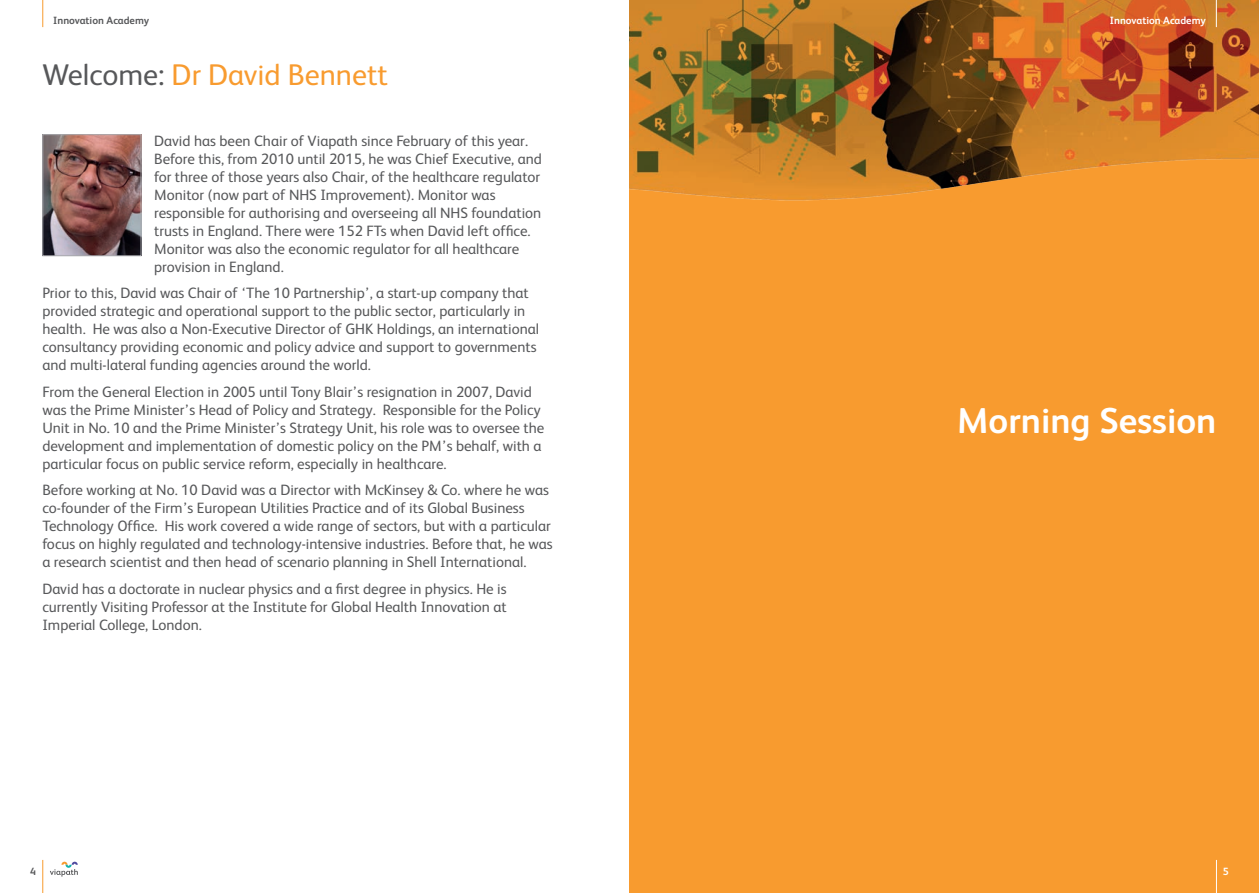
<style>
.page{position:relative;width:1259px;height:893px;background:#fff}
.page>*{position:absolute;margin:0;border:0;box-sizing:border-box;transform-origin:0 0}
.t1{font:700 36px "FS Albert";color:#fff}
.t2{font:30px "FS Albert";color:#f89b2f}
.t3{font:15px/18px "FS Albert";color:#57585a}
.t4{font:700 10.5px "FS Albert";color:#fff}
.t5{font:700 10.5px "FS Albert";color:#57585a}
.s1{color:#57585a}
</style>
<div class="page">
<div style="left:629px;top:0;width:630px;height:893px;background:#f89b2f"></div>
<img style="left:629px;top:0;width:630px;height:201px">
<svg style="left:50px;top:862px;width:28px;height:15px"></svg>
<hr style="left:1216px;top:860px;width:1px;height:33px;background:#fff">
<hr style="left:42px;top:860px;width:1px;height:33px;background:#f89b2f">
<svg style="left:42px;top:0;width:1px;height:27px"></svg>
<svg style="left:1216px;top:0;width:1px;height:27px"></svg>
<img style="left:44px;top:136px;width:95px;height:118px">
<div style="left:42px;top:134px;width:99px;height:122px;border:1px solid #a8a9ad"></div>
<p class="t5" style="left:53px;top:13px;width:97px">Innovation Academy</p>
<p class="t4" style="left:1110px;top:13px;width:97px">Innovation Academy</p>
<h2 class="t2" style="left:43px;top:55px;width:347px"><span class="s1">Welcome:</span> Dr David Bennett</h2>
<p class="t3" style="left:154px;top:131px;width:389px">David has been Chair of Viapath since February of this year.<br>Before this, from 2010 until 2015, he was Chief Executive, and for three of those years also Chair, of the healthcare regulator Monitor (now part of NHS Improvement). Monitor was responsible for authorising and overseeing all NHS foundation trusts in England. There were 152 FTs when David left office.<br>Monitor was also the economic regulator for all healthcare provision in England.</p>
<p class="t3" style="left:42px;top:283px;width:498px">Prior to this, David was Chair of ‘The 10 Partnership’, a start-up company that provided strategic and operational support to the public sector, particularly in health. He was also a Non-Executive Director of GHK Holdings, an international consultancy providing economic and policy advice and support to governments and multi-lateral funding agencies around the world.</p>
<p class="t3" style="left:42px;top:382px;width:503px">From the General Election in 2005 until Tony Blair’s resignation in 2007, David was the Prime Minister’s Head of Policy and Strategy. Responsible for the Policy Unit in No. 10 and the Prime Minister’s Strategy Unit, his role was to oversee the development and implementation of domestic policy on the PM’s behalf, with a particular focus on public service reform, especially in healthcare.</p>
<p class="t3" style="left:42px;top:480px;width:512px">Before working at No. 10 David was a Director with McKinsey &amp; Co. where he was co-founder of the Firm’s European Utilities Practice and of its Global Business Technology Office. His work covered a wide range of sectors, but with a particular focus on highly regulated and technology-intensive industries. Before that, he was a research scientist and then head of scenario planning in Shell International.</p>
<p class="t3" style="left:42px;top:579px;width:466px;text-align:justify">David has a doctorate in nuclear physics and a first degree in physics. He is currently Visiting Professor at the Institute for Global Health Innovation at Imperial College, London.</p>
<h1 class="t1" style="left:957px;top:396px;width:261px">Morning Session</h1>
<p class="t5" style="left:30px;top:864px;width:7px">4</p>
<p class="t4" style="left:1222px;top:864px;width:7px">5</p>
</div>
